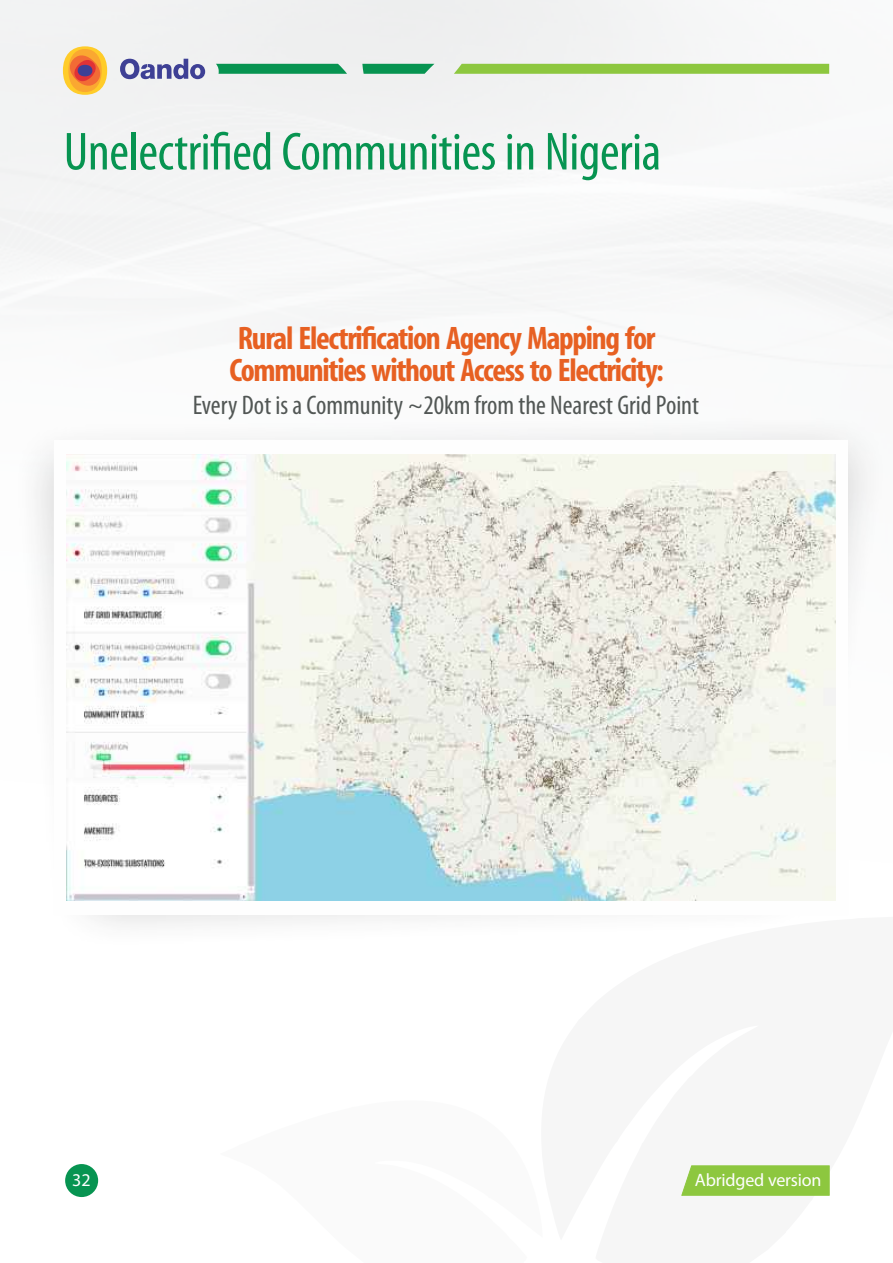
<style>
.page{position:relative;width:893px;height:1263px;background:#fff}
.page>*{position:absolute;margin:0;border:0;box-sizing:border-box;transform-origin:0 0}
.t1{font:condensed 54px "Myriad Pro";letter-spacing:-.01em;color:#079451}
.t2{font:700 condensed 32.7px/32px "Myriad";letter-spacing:-.04em;color:#e76022}
.t3{font:condensed 27px "Myriad Pro";color:#525755}
.t4{font:18px "Myriad Pro";letter-spacing:-.01em;color:#fefefe}
</style>
<div class="page">
<div style="left:0;top:0;width:893px;height:357px;background:#f5f6f6"></div>
<div style="left:65px;top:1164px;width:33px;height:33px;background:#079451;border-radius:50%"></div>
<img style="left:66px;top:454px;width:770px;height:447px">
<svg style="left:454px;top:64px;width:375px;height:10px"></svg>
<svg style="left:362px;top:64px;width:72px;height:10px"></svg>
<svg style="left:216px;top:64px;width:131px;height:10px"></svg>
<svg style="left:120px;top:59px;width:85px;height:20px"></svg>
<div style="left:63px;top:46px;width:44px;height:49px;background:#ffcc29;border-radius:50%"></div>
<div style="left:68px;top:49px;width:34px;height:43px;background:#faa831;border-radius:50%"></div>
<svg style="left:67px;top:53px;width:36px;height:36px"></svg>
<div style="left:78px;top:65px;width:14px;height:11px;background:#3e4095;border-radius:50%"></div>
<svg style="left:681px;top:1165px;width:149px;height:31px"></svg>
<h1 class="t1" style="left:64px;top:129px;width:599px">Unelectrified Communities in Nigeria</h1>
<p class="t2" style="left:229px;top:325px;width:436px">Rural Electrification Agency Mapping for<br>Communities without Access to Electricity:</p>
<p class="t3" style="left:193px;top:394px;width:508px">Every Dot is a Community ~20km from the Nearest Grid Point</p>
<p class="t4" style="left:72px;top:1173px;width:20px">32</p>
<p class="t4" style="left:695px;top:1172px;width:128px">Abridged version</p>
</div>
